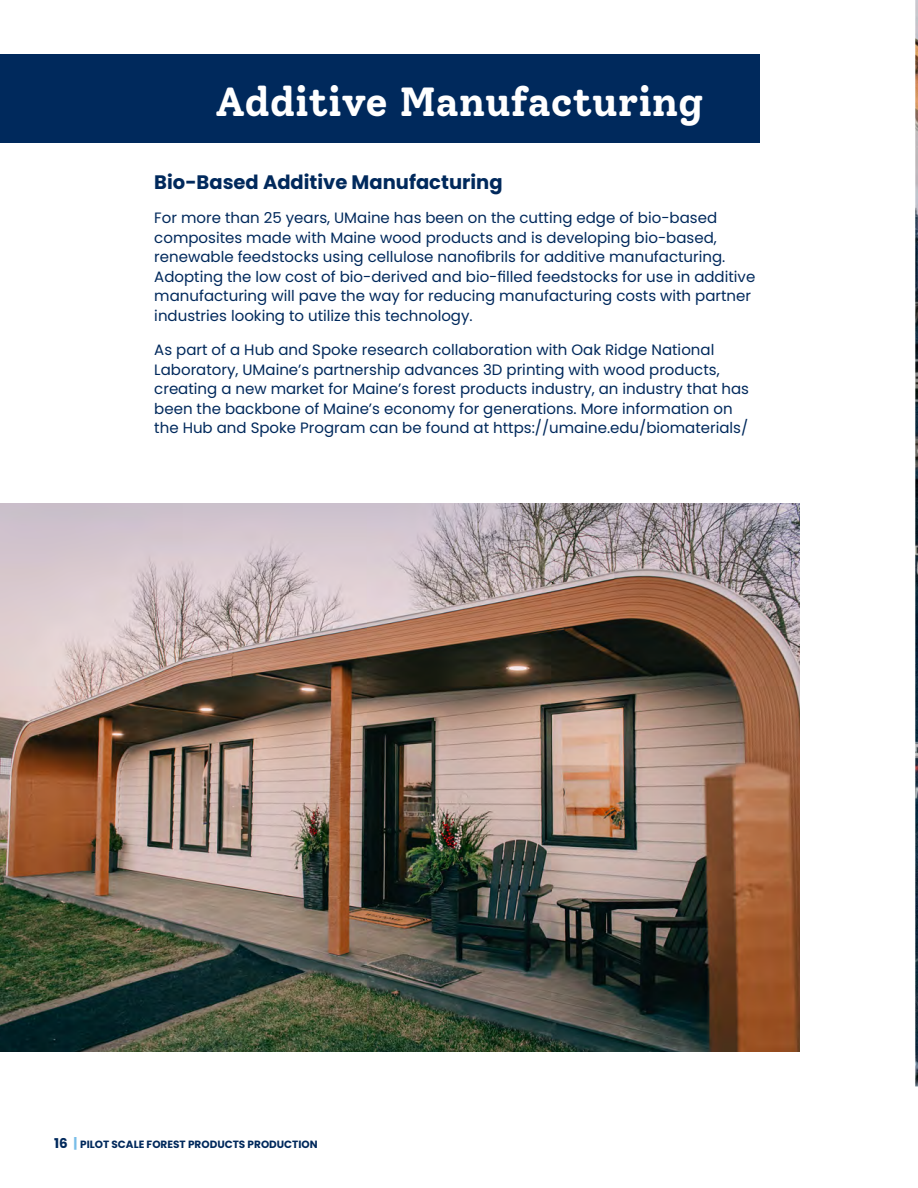
<style>
.page{position:relative;width:918px;height:1188px;background:#fff}
.page>*{position:absolute;margin:0;border:0;box-sizing:border-box;transform-origin:0 0}
.Header_Inside{font:700 40.5px "Solway";color:#fff}
.Content1{font:700 19.5px "Poppins";color:#00295c}
.Body{font:15px/19.5px "Poppins";color:#00295c}
.t1{font:700 10.5px "Poppins";color:#00295c}
.s1{font-size:13.5px}
.s2{font-size:13.5px;color:#78bde8}
</style>
<div class="page">
<img style="left:915px;top:0;width:3px;height:1086px">
<div style="left:0;top:54px;width:760px;height:89px;background:#00295c"></div>
<img style="left:0;top:504px;width:800px;height:547px">
<p class="Header_Inside" style="left:215px;top:77px;width:490px">Additive Manufacturing</p>
<p class="Content1" style="left:154px;top:171px;width:350px">Bio-Based Additive Manufacturing</p>
<p class="Body" style="left:154px;top:209px;width:603px">For more than 25 years, UMaine has been on the cutting edge of bio-based composites made with Maine wood products and is developing bio-based, renewable feedstocks using cellulose nanofibrils for additive manufacturing.<br>Adopting the low cost of bio-derived and bio-filled feedstocks for use in additive manufacturing will pave the way for reducing manufacturing costs with partner industries looking to utilize this technology.</p>
<p class="Body" style="left:154px;top:341px;width:596px">As part of a Hub and Spoke research collaboration with Oak Ridge National Laboratory, UMaine’s partnership advances 3D printing with wood products, creating a new market for Maine’s forest products industry, an industry that has been the backbone of Maine’s economy for generations. More information on the Hub and Spoke Program can be found at https://umaine.edu/biomaterials/</p>
<p class="t1" style="left:54px;top:1138px;width:265px"><span class="s1">16</span> <span class="s2">|</span> PILOT SCALE FOREST PRODUCTS PRODUCTION</p>
</div>
